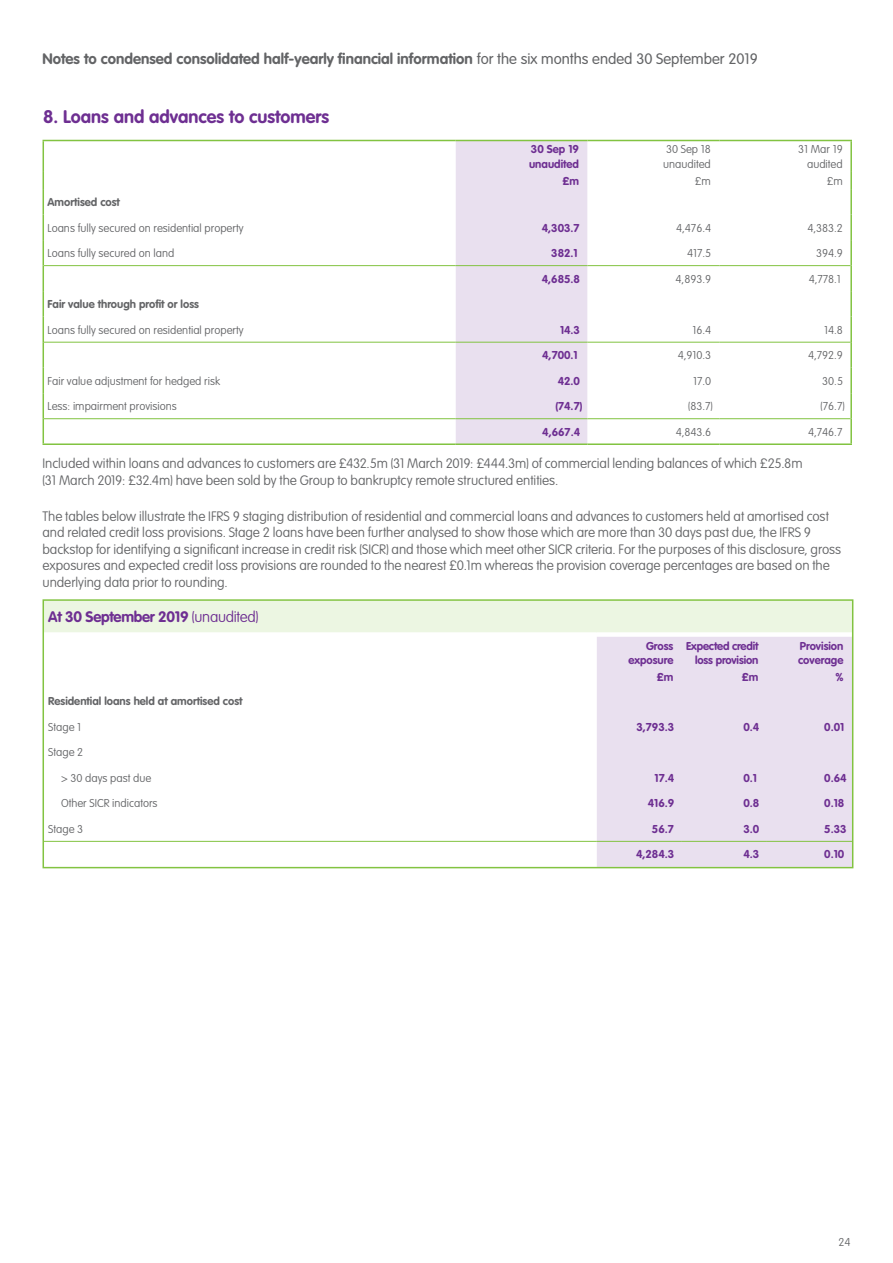
<style>
.page{position:relative;width:893px;height:1263px;background:#fff}
.page>*{position:absolute;margin:0;border:0;box-sizing:border-box;transform-origin:0 0}
.t1{font:700 18px "VAG Rounded Std";color:#6e2f92}
.t2{font:700 15px "VAG Rounded Std";color:#636466}
.t3{font:700 15px "VAG Rounded Std";letter-spacing:-.02em;color:#6e2f92}
.t4{font:100 13.5px/16.5px "VAG Rounded Std";letter-spacing:-.005em;color:#636466}
.t5{font:100 11.25px/14.2px "VAG Rounded Std";color:#636466}
.t6{font:700 11.25px/14.2px "VAG Rounded Std";color:#6e2f92}
.t7{font:700 11.25px "VAG Rounded Std";color:#636466}
.s1{font-weight:300}
.s2{font-weight:100}
</style>
<div class="page">
<svg style="left:44px;top:141px;width:412px;height:279px"></svg>
<div style="left:456px;top:141px;width:132px;height:302px;background:#e9e0ef"></div>
<svg style="left:588px;top:141px;width:262px;height:279px"></svg>
<div style="left:719px;top:189px;width:132px;height:26px;background:#fff"></div>
<hr style="left:44px;top:265px;width:412px;height:1px;background:#82c341">
<hr style="left:456px;top:265px;width:132px;height:1px;background:#82c341">
<hr style="left:588px;top:265px;width:131px;height:1px;background:#82c341">
<hr style="left:719px;top:265px;width:131px;height:1px;background:#82c341">
<hr style="left:44px;top:342px;width:412px;height:1px;background:#82c341">
<hr style="left:456px;top:342px;width:132px;height:1px;background:#82c341">
<hr style="left:588px;top:342px;width:131px;height:1px;background:#82c341">
<hr style="left:719px;top:342px;width:131px;height:1px;background:#82c341">
<hr style="left:44px;top:418px;width:412px;height:1px;background:#82c341">
<hr style="left:456px;top:418px;width:132px;height:1px;background:#82c341">
<hr style="left:588px;top:418px;width:131px;height:1px;background:#82c341">
<hr style="left:719px;top:418px;width:131px;height:1px;background:#82c341">
<hr style="left:43px;top:140px;width:413px;height:1px;background:#82c341">
<hr style="left:43px;top:141px;width:1px;height:31px;background:#82c341">
<hr style="left:456px;top:140px;width:132px;height:1px;background:#82c341">
<hr style="left:588px;top:140px;width:131px;height:1px;background:#82c341">
<hr style="left:719px;top:140px;width:133px;height:1px;background:#82c341">
<hr style="left:850px;top:141px;width:2px;height:31px;background:#82c341">
<svg style="left:850px;top:172px;width:2px;height:17px"></svg>
<hr style="left:850px;top:189px;width:2px;height:26px;background:#82c341">
<hr style="left:850px;top:215px;width:2px;height:25px;background:#82c341">
<hr style="left:850px;top:240px;width:2px;height:26px;background:#82c341">
<hr style="left:850px;top:266px;width:2px;height:25px;background:#82c341">
<hr style="left:850px;top:291px;width:2px;height:26px;background:#82c341">
<hr style="left:850px;top:317px;width:2px;height:25px;background:#82c341">
<hr style="left:850px;top:342px;width:2px;height:26px;background:#82c341">
<hr style="left:850px;top:368px;width:2px;height:25px;background:#82c341">
<hr style="left:850px;top:393px;width:2px;height:26px;background:#82c341">
<svg style="left:43px;top:172px;width:1px;height:271px"></svg>
<hr style="left:850px;top:419px;width:2px;height:24px;background:#82c341">
<hr style="left:43px;top:443px;width:413px;height:2px;background:#82c341">
<hr style="left:456px;top:443px;width:132px;height:2px;background:#82c341">
<hr style="left:588px;top:443px;width:131px;height:2px;background:#82c341">
<hr style="left:719px;top:443px;width:133px;height:2px;background:#82c341">
<div style="left:44px;top:601px;width:808px;height:31px;background:#ecf6e2"></div>
<svg style="left:46px;top:632px;width:551px;height:209px"></svg>
<div style="left:597px;top:637px;width:253px;height:228px;background:#e9e0ef"></div>
<hr style="left:44px;top:841px;width:553px;height:1px;background:#82c341">
<hr style="left:597px;top:841px;width:85px;height:1px;background:#82c341">
<hr style="left:682px;top:841px;width:85px;height:1px;background:#82c341">
<hr style="left:767px;top:841px;width:85px;height:1px;background:#82c341">
<div style="left:43px;top:599px;width:810px;height:269px;border:2px solid #82c341"></div>
<p class="t2" style="left:43px;top:50px;width:717px">Notes to condensed consolidated half-yearly financial information <span class="s1">for the six months ended 30 September 2019</span></p>
<h1 class="t1" style="left:43px;top:107px;width:287px">8. Loans and advances to customers</h1>
<p class="t6" style="left:529px;top:143px;width:52px">30 Sep 19 unaudited</p>
<p class="t5" style="left:663px;top:143px;width:49px">30 Sep 18 unaudited</p>
<p class="t5" style="left:798px;top:143px;width:46px;text-align:right">31 Mar 19 audited</p>
<p class="t6" style="left:563px;top:174px;width:18px">£m</p>
<p class="t5" style="left:695px;top:174px;width:18px">£m</p>
<p class="t5" style="left:827px;top:174px;width:18px">£m</p>
<p class="t7" style="left:48px;top:196px;width:74px">Amortised cost</p>
<p class="t5" style="left:48px;top:221px;width:197px">Loans fully secured on residential property</p>
<p class="t6" style="left:542px;top:221px;width:39px">4,303.7</p>
<p class="t5" style="left:676px;top:221px;width:36px">4,476.4</p>
<p class="t5" style="left:807px;top:221px;width:37px">4,383.2</p>
<p class="t5" style="left:48px;top:246px;width:128px">Loans fully secured on land</p>
<p class="t6" style="left:551px;top:247px;width:28px">382.1</p>
<p class="t5" style="left:687px;top:246px;width:26px">417.5</p>
<p class="t5" style="left:816px;top:246px;width:28px">394.9</p>
<p class="t6" style="left:542px;top:272px;width:40px">4,685.8</p>
<p class="t5" style="left:676px;top:272px;width:37px">4,893.9</p>
<p class="t5" style="left:809px;top:272px;width:34px">4,778.1</p>
<p class="t7" style="left:48px;top:298px;width:153px">Fair value through profit or loss</p>
<p class="t5" style="left:48px;top:323px;width:197px">Loans fully secured on residential property</p>
<p class="t6" style="left:560px;top:323px;width:22px">14.3</p>
<p class="t5" style="left:692px;top:323px;width:20px">16.4</p>
<p class="t5" style="left:824px;top:323px;width:20px">14.8</p>
<p class="t6" style="left:542px;top:349px;width:37px">4,700.1</p>
<p class="t5" style="left:678px;top:349px;width:35px">4,910.3</p>
<p class="t5" style="left:808px;top:349px;width:36px">4,792.9</p>
<p class="t5" style="left:48px;top:374px;width:174px">Fair value adjustment for hedged risk</p>
<p class="t6" style="left:558px;top:374px;width:24px">42.0</p>
<p class="t5" style="left:693px;top:374px;width:20px">17.0</p>
<p class="t5" style="left:822px;top:374px;width:22px">30.5</p>
<p class="t5" style="left:48px;top:400px;width:131px">Less: impairment provisions</p>
<p class="t6" style="left:555px;top:400px;width:28px">(74.7)</p>
<p class="t5" style="left:688px;top:400px;width:26px">(83.7)</p>
<p class="t5" style="left:820px;top:400px;width:26px">(76.7)</p>
<p class="t6" style="left:542px;top:425px;width:39px">4,667.4</p>
<p class="t5" style="left:676px;top:425px;width:37px">4,843.6</p>
<p class="t5" style="left:808px;top:425px;width:36px">4,746.7</p>
<p class="t4" style="left:43px;top:456px;width:762px">Included within loans and advances to customers are £432.5m (31 March 2019: £444.3m) of commercial lending balances of which £25.8m (31 March 2019: £32.4m) have been sold by the Group to bankruptcy remote structured entities.</p>
<p class="t4" style="left:43px;top:508px;width:800px">The tables below illustrate the IFRS 9 staging distribution of residential and commercial loans and advances to customers held at amortised cost and related credit loss provisions. Stage 2 loans have been further analysed to show those which are more than 30 days past due, the IFRS 9 backstop for identifying a significant increase in credit risk (SICR) and those which meet other SICR criteria. For the purposes of this disclosure, gross exposures and expected credit loss provisions are rounded to the nearest £0.1m whereas the provision coverage percentages are based on the underlying data prior to rounding.</p>
<p class="t3" style="left:48px;top:608px;width:212px">At 30 September 2019 <span class="s2">(unaudited)</span></p>
<p class="t6" style="left:628px;top:639px;width:47px;text-align:right">Gross exposure</p>
<p class="t6" style="left:686px;top:639px;width:74px;text-align:right">Expected credit loss provision</p>
<p class="t6" style="left:798px;top:639px;width:47px">Provision coverage</p>
<p class="t6" style="left:657px;top:670px;width:18px">£m</p>
<p class="t6" style="left:742px;top:670px;width:18px">£m</p>
<p class="t6" style="left:835px;top:670px;width:10px">%</p>
<p class="t7" style="left:48px;top:695px;width:196px">Residential loans held at amortised cost</p>
<p class="t5" style="left:48px;top:720px;width:34px">Stage 1</p>
<p class="t6" style="left:636px;top:720px;width:39px">3,793.3</p>
<p class="t6" style="left:743px;top:720px;width:17px">0.4</p>
<p class="t6" style="left:824px;top:720px;width:22px">0.01</p>
<p class="t5" style="left:48px;top:746px;width:36px">Stage 2</p>
<p class="t5" style="left:61px;top:771px;width:92px">&gt; 30 days past due</p>
<p class="t6" style="left:655px;top:771px;width:21px">17.4</p>
<p class="t6" style="left:743px;top:771px;width:15px">0.1</p>
<p class="t6" style="left:824px;top:771px;width:24px">0.64</p>
<p class="t5" style="left:61px;top:797px;width:98px">Other SICR indicators</p>
<p class="t6" style="left:648px;top:797px;width:28px">416.9</p>
<p class="t6" style="left:743px;top:797px;width:17px">0.8</p>
<p class="t6" style="left:824px;top:797px;width:22px">0.18</p>
<p class="t5" style="left:48px;top:822px;width:36px">Stage 3</p>
<p class="t6" style="left:652px;top:822px;width:23px">56.7</p>
<p class="t6" style="left:743px;top:822px;width:17px">3.0</p>
<p class="t6" style="left:824px;top:822px;width:24px">5.33</p>
<p class="t6" style="left:636px;top:848px;width:40px">4,284.3</p>
<p class="t6" style="left:743px;top:848px;width:17px">4.3</p>
<p class="t6" style="left:824px;top:848px;width:22px">0.10</p>
<p class="t5" style="left:838px;top:1235px;width:14px">24</p>
</div>
